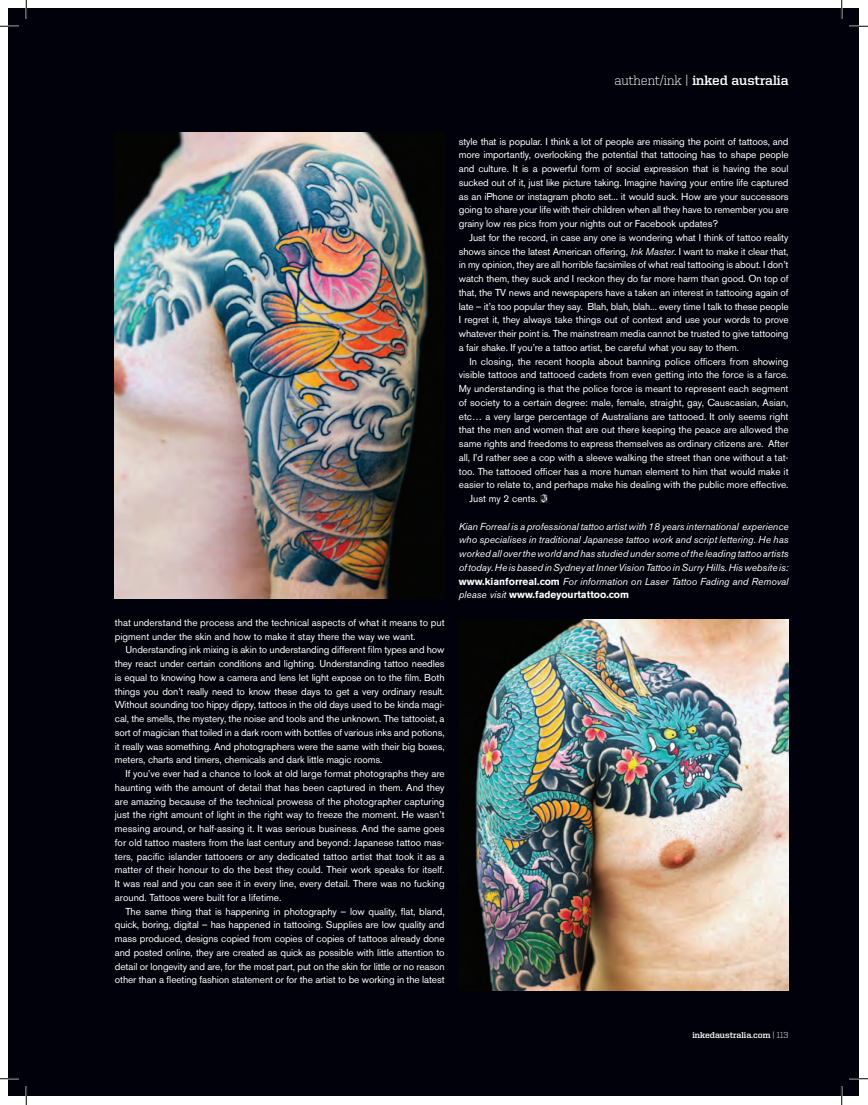
<style>
.page{position:relative;width:868px;height:1105px;background:#fff}
.page>*{position:absolute;margin:0;border:0;box-sizing:border-box;transform-origin:0 0}
.t1{font:700 13.75px "United Serif Reg";letter-spacing:-.005em;color:#fff}
.t2{font:10px "Akzidenz Grotesk BE";letter-spacing:-.01em;color:#fff}
.t3{font:italic 10px/13.8px "Akzidenz Grotesk BE";color:#fff;text-align:justify}
.t4{font:700 8.75px "United Serif Reg";color:#fff}
.s1{font-weight:300}
.s2{font-style:italic}
.s3{font-weight:700;font-style:normal}
</style>
<div class="page">
<div style="left:9px;top:9px;width:850px;height:1087px;background:#00010a"></div>
<div style="left:540px;top:495px;width:7px;height:7px;background:#231f20"></div>
<svg style="left:541px;top:495px;width:6px;height:7px"></svg>
<img style="left:475px;top:620px;width:313px;height:370px">
<img style="left:115px;top:133px;width:314px;height:465px">
<svg style="left:0;top:25px;width:19px;height:2px"></svg>
<svg style="left:849px;top:25px;width:18px;height:2px"></svg>
<svg style="left:0;top:1078px;width:19px;height:1px"></svg>
<svg style="left:849px;top:1078px;width:18px;height:1px"></svg>
<svg style="left:25px;top:0;width:2px;height:19px"></svg>
<svg style="left:25px;top:1086px;width:2px;height:19px"></svg>
<svg style="left:840px;top:0;width:2px;height:19px"></svg>
<svg style="left:840px;top:1086px;width:2px;height:19px"></svg>
<p class="t1" style="left:614px;top:72px;width:175px"><span class="s1">authent/ink |</span> inked australia</p>
<p class="t2" style="left:115px;top:616px;width:331px">that understand the process and the technical aspects of what it means to put</p>
<p class="t2" style="left:115px;top:630px;width:302px">pigment under the skin and how to make it stay there the way we want.</p>
<p class="t2" style="left:125px;top:644px;width:320px">Understanding ink mixing is akin to understanding different film types and how</p>
<p class="t2" style="left:115px;top:658px;width:331px">they react under certain conditions and lighting. Understanding tattoo needles</p>
<p class="t2" style="left:115px;top:671px;width:331px">is equal to knowing how a camera and lens let light expose on to the film. Both</p>
<p class="t2" style="left:115px;top:685px;width:331px">things you don’t really need to know these days to get a very ordinary result.</p>
<p class="t2" style="left:115px;top:699px;width:331px">Without sounding too hippy dippy, tattoos in the old days used to be kinda magi-</p>
<p class="t2" style="left:115px;top:713px;width:331px">cal, the smells, the mystery, the noise and tools and the unknown. The tattooist, a</p>
<p class="t2" style="left:115px;top:726px;width:331px">sort of magician that toiled in a dark room with bottles of various inks and potions,</p>
<p class="t2" style="left:115px;top:740px;width:331px">it really was something. And photographers were the same with their big boxes,</p>
<p class="t2" style="left:115px;top:754px;width:269px">meters, charts and timers, chemicals and dark little magic rooms.</p>
<p class="t2" style="left:125px;top:768px;width:320px">If you’ve ever had a chance to look at old large format photographs they are</p>
<p class="t2" style="left:115px;top:781px;width:331px">haunting with the amount of detail that has been captured in them. And they</p>
<p class="t2" style="left:115px;top:795px;width:331px">are amazing because of the technical prowess of the photographer capturing</p>
<p class="t2" style="left:115px;top:809px;width:331px">just the right amount of light in the right way to freeze the moment. He wasn’t</p>
<p class="t2" style="left:115px;top:823px;width:331px">messing around, or half-assing it. It was serious business. And the same goes</p>
<p class="t2" style="left:115px;top:836px;width:331px">for old tattoo masters from the last century and beyond: Japanese tattoo mas-</p>
<p class="t2" style="left:115px;top:850px;width:331px">ters, pacific islander tattooers or any dedicated tattoo artist that took it as a</p>
<p class="t2" style="left:115px;top:864px;width:331px">matter of their honour to do the best they could. Their work speaks for itself.</p>
<p class="t2" style="left:115px;top:878px;width:331px">It was real and you can see it in every line, every detail. There was no fucking</p>
<p class="t2" style="left:115px;top:891px;width:168px">around. Tattoos were built for a lifetime.</p>
<p class="t2" style="left:125px;top:905px;width:320px">The same thing that is happening in photography – low quality, flat, bland,</p>
<p class="t2" style="left:115px;top:919px;width:331px">quick, boring, digital – has happened in tattooing. Supplies are low quality and</p>
<p class="t2" style="left:115px;top:933px;width:331px">mass produced, designs copied from copies of copies of tattoos already done</p>
<p class="t2" style="left:115px;top:946px;width:331px">and posted online, they are created as quick as possible with little attention to</p>
<p class="t2" style="left:115px;top:960px;width:331px">detail or longevity and are, for the most part, put on the skin for little or no reason</p>
<p class="t2" style="left:115px;top:974px;width:331px">other than a fleeting fashion statement or for the artist to be working in the latest</p>
<p class="t2" style="left:459px;top:135px;width:331px">style that is popular. I think a lot of people are missing the point of tattoos, and</p>
<p class="t2" style="left:459px;top:149px;width:331px">more importantly, overlooking the potential that tattooing has to shape people</p>
<p class="t2" style="left:459px;top:163px;width:331px">and culture. It is a powerful form of social expression that is having the soul</p>
<p class="t2" style="left:459px;top:176px;width:331px">sucked out of it, just like picture taking. Imagine having your entire life captured</p>
<p class="t2" style="left:459px;top:190px;width:331px">as an iPhone or instagram photo set... it would suck. How are your successors</p>
<p class="t2" style="left:459px;top:204px;width:331px">going to share your life with their children when all they have to remember you are</p>
<p class="t2" style="left:459px;top:218px;width:261px">grainy low res pics from your nights out or Facebook updates?</p>
<p class="t2" style="left:469px;top:231px;width:320px">Just for the record, in case any one is wondering what I think of tattoo reality</p>
<p class="t2" style="left:459px;top:245px;width:331px">shows since the latest American offering, <span class="s2">Ink Master</span>. I want to make it clear that,</p>
<p class="t2" style="left:459px;top:259px;width:331px">in my opinion, they are all horrible facsimiles of what real tattooing is about. I don’t</p>
<p class="t2" style="left:459px;top:273px;width:331px">watch them, they suck and I reckon they do far more harm than good. On top of</p>
<p class="t2" style="left:459px;top:286px;width:331px">that, the TV news and newspapers have a taken an interest in tattooing again of</p>
<p class="t2" style="left:459px;top:300px;width:331px">late – it’s too popular they say. Blah, blah, blah... every time I talk to these people</p>
<p class="t2" style="left:459px;top:314px;width:331px">I regret it, they always take things out of context and use your words to prove</p>
<p class="t2" style="left:459px;top:328px;width:331px">whatever their point is. The mainstream media cannot be trusted to give tattooing</p>
<p class="t2" style="left:459px;top:341px;width:282px">a fair shake. If you’re a tattoo artist, be careful what you say to them.</p>
<p class="t2" style="left:469px;top:355px;width:320px">In closing, the recent hoopla about banning police officers from showing</p>
<p class="t2" style="left:459px;top:369px;width:331px">visible tattoos and tattooed cadets from even getting into the force is a farce.</p>
<p class="t2" style="left:459px;top:383px;width:331px">My understanding is that the police force is meant to represent each segment</p>
<p class="t2" style="left:459px;top:396px;width:331px">of society to a certain degree: male, female, straight, gay, Causcasian, Asian,</p>
<p class="t2" style="left:459px;top:410px;width:331px">etc… a very large percentage of Australians are tattooed. It only seems right</p>
<p class="t2" style="left:459px;top:424px;width:331px">that the men and women that are out there keeping the peace are allowed the</p>
<p class="t2" style="left:459px;top:438px;width:331px">same rights and freedoms to express themselves as ordinary citizens are. After</p>
<p class="t2" style="left:459px;top:451px;width:331px">all, I’d rather see a cop with a sleeve walking the street than one without a tat-</p>
<p class="t2" style="left:459px;top:465px;width:331px">too. The tattooed officer has a more human element to him that would make it</p>
<p class="t2" style="left:459px;top:479px;width:331px">easier to relate to, and perhaps make his dealing with the public more effective.</p>
<p class="t2" style="left:469px;top:493px;width:70px">Just my 2 cents.</p>
<p class="t3" style="left:459px;top:519px;width:331px">Kian Forreal is a professional tattoo artist with 18 years international experience who specialises in traditional Japanese tattoo work and script lettering. He has worked all over the world and has studied under some of the leading tattoo artists of today. He is based in Sydney at Inner Vision Tattoo in Surry Hills. His website is: <span class="s3">www.kianforreal.com</span> For information on Laser Tattoo Fading and Removal please visit <span class="s3">www.fadeyourtattoo.com</span></p>
<p class="t4" style="left:692px;top:1030px;width:98px">inkedaustralia.com <span class="s1">| 113</span></p>
</div>
